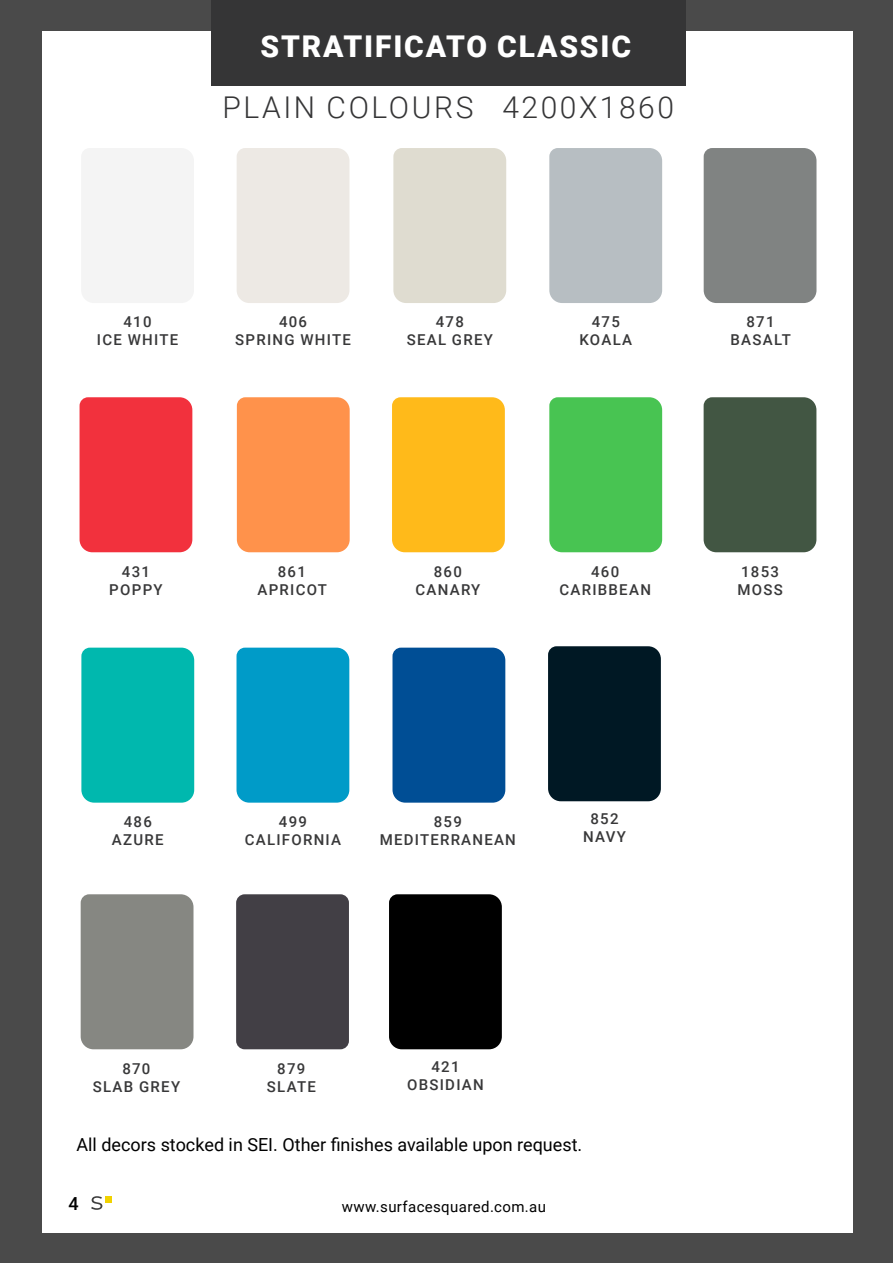
<style>
.page{position:relative;width:893px;height:1263px;background:#4a4a4a}
.page>*{position:absolute;margin:0;border:0;box-sizing:border-box;transform-origin:0 0}
.t1{font:300 30px "Roboto";letter-spacing:.085em;color:#353536}
.t2{font:900 30px "Roboto";letter-spacing:.06em;color:#fff}
.t3{font:18px "Roboto";color:#000}
.t4{font:500 18px "Roboto";color:#000}
.t5{font:500 15px/18px "Roboto";letter-spacing:.085em;color:#383839;text-align:center}
.t6{font:15px "Roboto";letter-spacing:.025em;color:#000}
</style>
<div class="page">
<div style="left:42px;top:31px;width:810px;height:1201px;background:#fff"></div>
<div style="left:82px;top:148px;width:112px;height:155px;background:#f4f4f4"></div>
<div style="left:392px;top:397px;width:113px;height:155px;background:#ffba1a"></div>
<div style="left:237px;top:148px;width:112px;height:155px;background:#ede9e4"></div>
<div style="left:237px;top:397px;width:113px;height:155px;background:#ff924b"></div>
<div style="left:236px;top:648px;width:113px;height:155px;background:#009bc8"></div>
<div style="left:704px;top:148px;width:112px;height:155px;background:#808382"></div>
<div style="left:704px;top:397px;width:112px;height:155px;background:#425643"></div>
<div style="left:81px;top:894px;width:112px;height:155px;background:#868782"></div>
<div style="left:236px;top:894px;width:113px;height:155px;background:#423f45;border-radius:9px"></div>
<div style="left:549px;top:148px;width:113px;height:155px;background:#b7bec2"></div>
<div style="left:549px;top:397px;width:113px;height:155px;background:#48c452"></div>
<div style="left:393px;top:148px;width:113px;height:155px;background:#dfdcd0"></div>
<div style="left:80px;top:397px;width:112px;height:155px;background:#f2313d"></div>
<div style="left:392px;top:648px;width:113px;height:155px;background:#004e95"></div>
<div style="left:548px;top:646px;width:113px;height:155px;background:#001824"></div>
<div style="left:389px;top:894px;width:113px;height:155px;background:#000"></div>
<div style="left:81px;top:648px;width:113px;height:155px;background:#00b8ae"></div>
<div style="left:211px;top:0;width:475px;height:85px;background:#353536"></div>
<svg style="left:91px;top:1196px;width:11px;height:14px"></svg>
<div style="left:105px;top:1196px;width:7px;height:7px;background:#f1d200"></div>
<h1 class="t2" style="left:260px;top:25px;width:372px">STRATIFICATO CLASSIC</h1>
<h1 class="t1" style="left:222px;top:86px;width:453px">PLAIN COLOURS 4200X1860</h1>
<p class="t5" style="left:97px;top:312px;width:83px">410<br>ICE WHITE</p>
<p class="t5" style="left:235px;top:312px;width:117px">406<br>SPRING WHITE</p>
<p class="t5" style="left:407px;top:312px;width:88px">478<br>SEAL GREY</p>
<p class="t5" style="left:579px;top:312px;width:54px">475<br>KOALA</p>
<p class="t5" style="left:730px;top:312px;width:62px">871<br>BASALT</p>
<p class="t5" style="left:109px;top:562px;width:55px">431<br>POPPY</p>
<p class="t5" style="left:257px;top:562px;width:71px">861<br>APRICOT</p>
<p class="t5" style="left:415px;top:562px;width:67px">860<br>CANARY</p>
<p class="t5" style="left:559px;top:562px;width:93px">460<br>CARIBBEAN</p>
<p class="t5" style="left:112px;top:812px;width:53px">486<br>AZURE</p>
<p class="t5" style="left:245px;top:812px;width:98px">499<br>CALIFORNIA</p>
<p class="t5" style="left:380px;top:812px;width:138px">859<br>MEDITERRANEAN</p>
<p class="t5" style="left:583px;top:809px;width:44px">852<br>NAVY</p>
<p class="t5" style="left:93px;top:1059px;width:89px">870<br>SLAB GREY</p>
<p class="t5" style="left:267px;top:1059px;width:51px">879<br>SLATE</p>
<p class="t5" style="left:407px;top:1057px;width:78px">421<br>OBSIDIAN</p>
<p class="t3" style="left:77px;top:1132px;width:507px">All decors stocked in SEI. Other finishes available upon request.</p>
<p class="t4" style="left:69px;top:1191px;width:12px">4</p>
<p class="t6" style="left:342px;top:1196px;width:206px">www.surfacesquared.com.au</p>
<p class="t5" style="left:737px;top:562px;width:47px;text-align:left">1853<br>MOSS</p>
</div>
